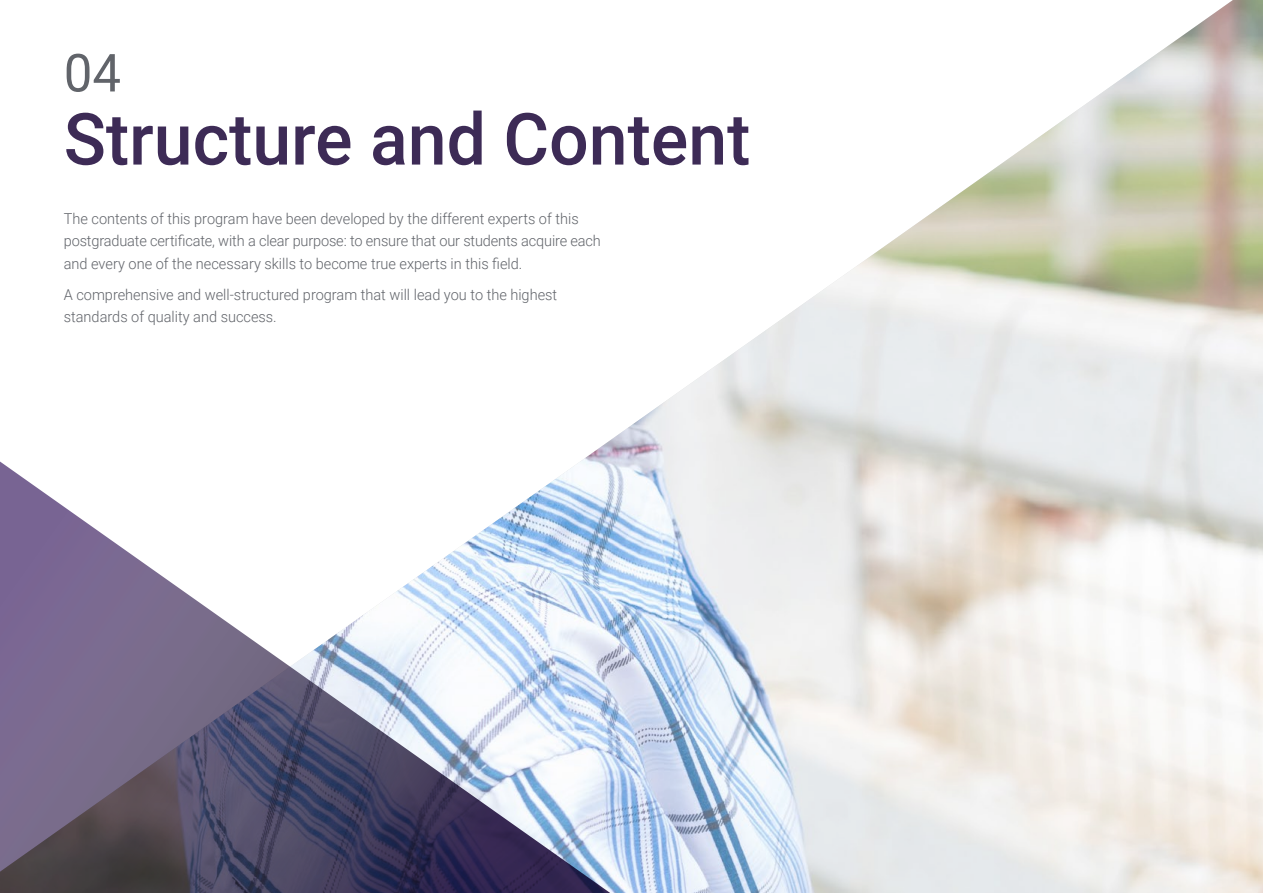
<style>
.page{position:relative;width:1263px;height:893px;background:#fff}
.page>*{position:absolute;margin:0;border:0;box-sizing:border-box;transform-origin:0 0}
.t1{font:500 72px "Roboto";color:#3d2b56}
.t2{font:52.5px "Roboto";color:#61646a}
.t3{font:300 15px/22.5px "Roboto";color:#61646a}
</style>
<div class="page">
<img style="left:602px;top:0;width:661px;height:893px">
<svg style="left:0;top:446px;width:640px;height:447px"></svg>
<h2 class="t2" style="left:64px;top:36px;width:59px">04</h2>
<h1 class="t1" style="left:64px;top:89px;width:688px">Structure and Content</h1>
<p class="t3" style="left:64px;top:207px;width:539px">The contents of this program have been developed by the different experts of this postgraduate certificate, with a clear purpose: to ensure that our students acquire each and every one of the necessary skills to become true experts in this field.</p>
<p class="t3" style="left:64px;top:283px;width:495px">A comprehensive and well-structured program that will lead you to the highest standards of quality and success.</p>
</div>
